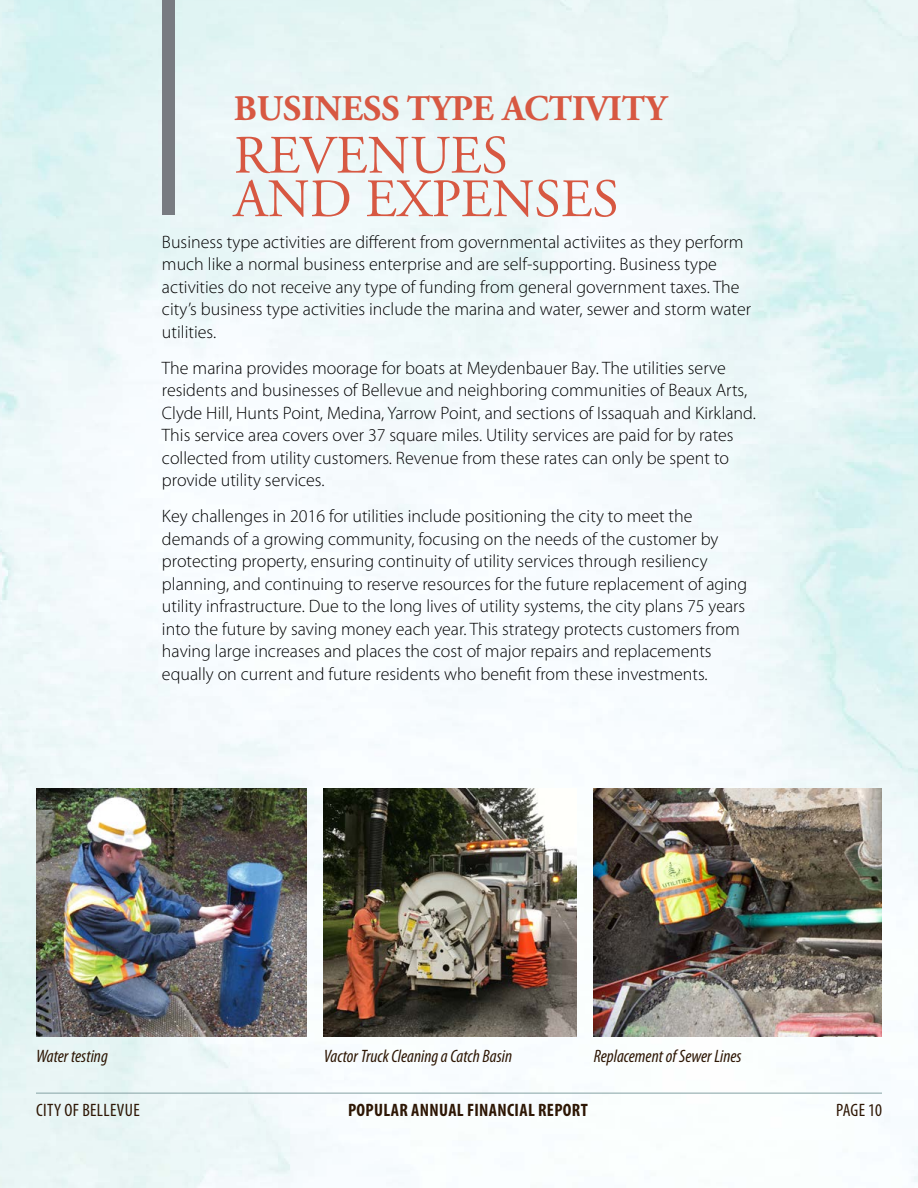
<style>
.page{position:relative;width:918px;height:1188px;background:#fff}
.page>*{position:absolute;margin:0;border:0;box-sizing:border-box;transform-origin:0 0}
.t1{font:54px/43.5px "Adobe Garamond Pro";color:#d75842}
.t2{font:700 36px "Adobe Garamond Pro";color:#d75842}
.t3{font:300 18px/22.5px "Myriad Pro";color:#000}
.t4{font:italic condensed 18px "Myriad Pro";color:#2e1705}
.t5{font:700 condensed 18px "Myriad Pro";letter-spacing:.02em;color:#2e1705}
.t6{font:condensed 18px "Myriad Pro";letter-spacing:.02em;color:#2e1705}
</style>
<div class="page">
<img style="left:0;top:0;width:918px;height:1188px">
<hr style="left:36px;top:1093px;width:846px;height:1px;background:#85a2a4">
<div style="left:162px;top:0;width:13px;height:214px;background:#787b81"></div>
<img style="left:324px;top:788px;width:252px;height:249px">
<img style="left:36px;top:788px;width:270px;height:249px">
<img style="left:594px;top:788px;width:288px;height:249px">
<h2 class="t2" style="left:234px;top:88px;width:434px">BUSINESS TYPE ACTIVITY</h2>
<h1 class="t1" style="left:234px;top:136px;width:386px">REVENUES<br>AND EXPENSES</h1>
<p class="t3" style="left:162px;top:230px;width:591px">Business type activities are different from governmental activiites as they perform much like a normal business enterprise and are self-supporting. Business type activities do not receive any type of funding from general government taxes. The city’s business type activities include the marina and water, sewer and storm water utilities.</p>
<p class="t3" style="left:162px;top:356px;width:594px">The marina provides moorage for boats at Meydenbauer Bay. The utilities serve residents and businesses of Bellevue and neighboring communities of Beaux Arts, Clyde Hill, Hunts Point, Medina, Yarrow Point, and sections of Issaquah and Kirkland.<br>This service area covers over 37 square miles. Utility services are paid for by rates collected from utility customers. Revenue from these rates can only be spent to provide utility services.</p>
<p class="t3" style="left:162px;top:505px;width:587px">Key challenges in 2016 for utilities include positioning the city to meet the demands of a growing community, focusing on the needs of the customer by protecting property, ensuring continuity of utility services through resiliency planning, and continuing to reserve resources for the future replacement of aging utility infrastructure. Due to the long lives of utility systems, the city plans 75 years into the future by saving money each year. This strategy protects customers from having large increases and places the cost of major repairs and replacements equally on current and future residents who benefit from these investments.</p>
<p class="t4" style="left:36px;top:1045px;width:73px">Water testing</p>
<p class="t4" style="left:324px;top:1045px;width:190px">Vactor Truck Cleaning a Catch Basin</p>
<p class="t4" style="left:594px;top:1045px;width:149px">Replacement of Sewer Lines</p>
<p class="t6" style="left:36px;top:1099px;width:105px">CITY OF BELLEVUE</p>
<p class="t5" style="left:348px;top:1099px;width:241px">POPULAR ANNUAL FINANCIAL REPORT</p>
<p class="t6" style="left:836px;top:1099px;width:47px">PAGE 10</p>
</div>
